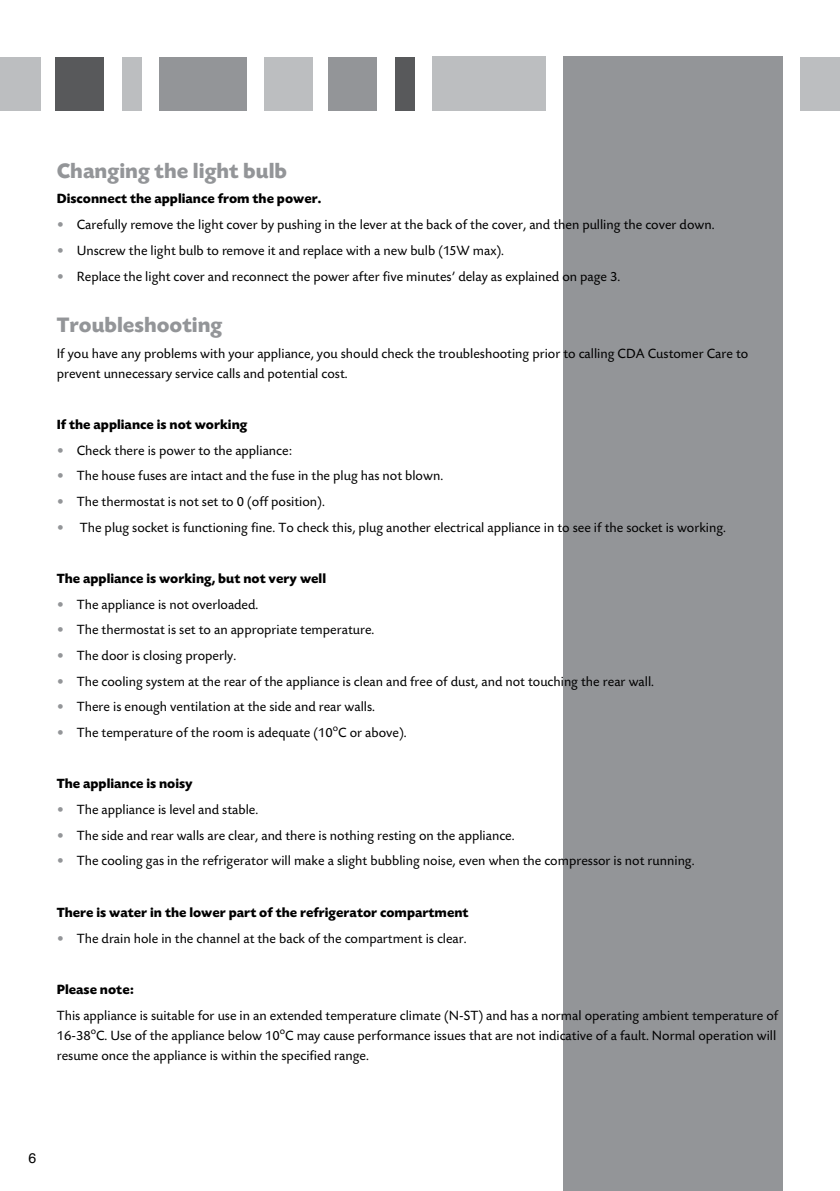
<style>
.page{position:relative;width:840px;height:1191px;background:#fff}
.page>*{position:absolute;margin:0;border:0;box-sizing:border-box;transform-origin:0 0}
.t1{font:700 22px "Today SB";color:#939598}
.t2{font:14px/20px "Today SB";color:#000}
.t3{font:700 14px "Today SB";color:#000}
.t4{font:14px "Helvetica";color:#000}
.s1{color:#939598}
</style>
<div class="page">
<div style="left:800px;top:57px;width:39px;height:53px;background:#bcbec0"></div>
<div style="left:563px;top:57px;width:219px;height:1134px;background:#939598"></div>
<div style="left:394px;top:57px;width:20px;height:53px;background:#58595b"></div>
<div style="left:328px;top:57px;width:48px;height:53px;background:#939598"></div>
<div style="left:264px;top:57px;width:48px;height:53px;background:#bcbec0"></div>
<div style="left:159px;top:57px;width:88px;height:53px;background:#939598"></div>
<div style="left:122px;top:57px;width:19px;height:53px;background:#bcbec0"></div>
<div style="left:56px;top:57px;width:48px;height:53px;background:#58595b"></div>
<div style="left:0;top:57px;width:40px;height:53px;background:#bcbec0"></div>
<div style="left:432px;top:57px;width:113px;height:54px;background:#bcbec0"></div>
<h1 class="t1" style="left:57px;top:159px;width:232px">Changing the light bulb</h1>
<p class="t3" style="left:57px;top:191px;width:266px">Disconnect the appliance from the power.</p>
<p class="t2" style="left:57px;top:215px;width:659px"><span class="s1">•</span> Carefully remove the light cover by pushing in the lever at the back of the cover, and then pulling the cover down.</p>
<p class="t2" style="left:57px;top:241px;width:448px"><span class="s1">•</span> Unscrew the light bulb to remove it and replace with a new bulb (15W max).</p>
<p class="t2" style="left:57px;top:266px;width:564px"><span class="s1">•</span> Replace the light cover and reconnect the power after five minutes’ delay as explained on page 3.</p>
<h1 class="t1" style="left:57px;top:313px;width:167px">Troubleshooting</h1>
<p class="t2" style="left:57px;top:343px;width:692px">If you have any problems with your appliance, you should check the troubleshooting prior to calling CDA Customer Care to prevent unnecessary service calls and potential cost.</p>
<p class="t3" style="left:57px;top:417px;width:192px">If the appliance is not working</p>
<p class="t2" style="left:57px;top:440px;width:236px"><span class="s1">•</span> Check there is power to the appliance:</p>
<p class="t2" style="left:57px;top:466px;width:387px"><span class="s1">•</span> The house fuses are intact and the fuse in the plug has not blown.</p>
<p class="t2" style="left:57px;top:492px;width:269px"><span class="s1">•</span> The thermostat is not set to 0 (off position).</p>
<p class="t2" style="left:57px;top:517px;width:670px"><span class="s1">•</span> The plug socket is functioning fine. To check this, plug another electrical appliance in to see if the socket is working.</p>
<p class="t3" style="left:57px;top:571px;width:271px">The appliance is working, but not very well</p>
<p class="t2" style="left:57px;top:594px;width:203px"><span class="s1">•</span> The appliance is not overloaded.</p>
<p class="t2" style="left:57px;top:620px;width:319px"><span class="s1">•</span> The thermostat is set to an appropriate temperature.</p>
<p class="t2" style="left:57px;top:646px;width:181px"><span class="s1">•</span> The door is closing properly.</p>
<p class="t2" style="left:57px;top:672px;width:598px"><span class="s1">•</span> The cooling system at the rear of the appliance is clean and free of dust, and not touching the rear wall.</p>
<p class="t2" style="left:57px;top:697px;width:319px"><span class="s1">•</span> There is enough ventilation at the side and rear walls.</p>
<p class="t2" style="left:57px;top:723px;width:351px"><span class="s1">•</span> The temperature of the room is adequate (10<sup>o</sup>C or above).</p>
<p class="t3" style="left:57px;top:776px;width:137px">The appliance is noisy</p>
<p class="t2" style="left:57px;top:800px;width:203px"><span class="s1">•</span> The appliance is level and stable.</p>
<p class="t2" style="left:57px;top:825px;width:459px"><span class="s1">•</span> The side and rear walls are clear, and there is nothing resting on the appliance.</p>
<p class="t2" style="left:57px;top:851px;width:639px"><span class="s1">•</span> The cooling gas in the refrigerator will make a slight bubbling noise, even when the compressor is not running.</p>
<p class="t3" style="left:57px;top:904px;width:413px">There is water in the lower part of the refrigerator compartment</p>
<p class="t2" style="left:57px;top:928px;width:411px"><span class="s1">•</span> The drain hole in the channel at the back of the compartment is clear.</p>
<p class="t3" style="left:57px;top:981px;width:78px">Please note:</p>
<p class="t2" style="left:57px;top:1005px;width:722px">This appliance is suitable for use in an extended temperature climate (N-ST) and has a normal operating ambient temperature of<br>16-38<sup>o</sup>C. Use of the appliance below 10<sup>o</sup>C may cause performance issues that are not indicative of a fault. Normal operation will resume once the appliance is within the specified range.</p>
<p class="t4" style="left:28px;top:1145px;width:9px">6</p>
</div>
